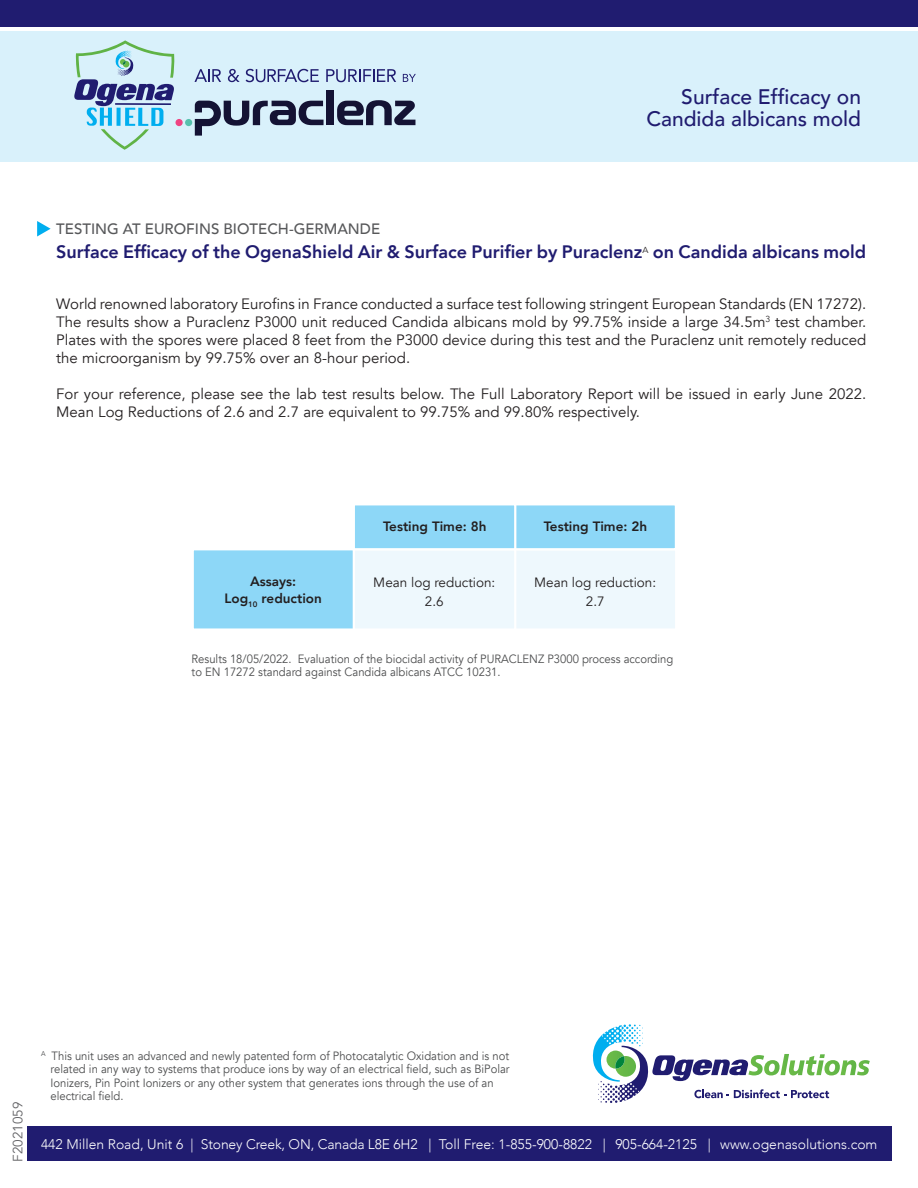
<style>
.page{position:relative;width:918px;height:1188px;background:#fff}
.page>*{position:absolute;margin:0;border:0;box-sizing:border-box;transform-origin:0 0}
.Title_page_titles{font:500 21px/22.5px "Avenir";color:#201c70;text-align:right}
.t1{font:800 18px "Avenir";color:#201c70}
.t2{font:15px/18px "Avenir";color:#231f20;text-align:justify}
.t3{font:500 15px "Avenir";color:#57585a}
.t4{font:300 13.95px "Avenir";color:#fff}
.t5{font:800 13.5px "Avenir";color:#231f20}
.t6{font:13.5px "Avenir";color:#231f20}
.t7{font:13.5px "Avenir";color:#636366}
.t8{font:12px/13.5px "Avenir";color:#4b4c4d;scale:.94 1}
</style>
<div class="page">
<div style="left:27px;top:1126px;width:864px;height:35px;background:#201c70"></div>
<svg style="left:593px;top:1024px;width:277px;height:79px"></svg>
<div style="left:0;top:0;width:918px;height:27px;background:#201c70"></div>
<div style="left:0;top:31px;width:918px;height:131px;background:#d9f1fb"></div>
<svg style="left:74px;top:40px;width:101px;height:110px"></svg>
<hr style="left:115px;top:103px;width:56px;height:2px;background:#201c70">
<div style="left:176px;top:119px;width:7px;height:7px;background:#ef4482;border-radius:50%"></div>
<div style="left:185px;top:119px;width:7px;height:7px;background:#57c1ad;border-radius:50%"></div>
<svg style="left:195px;top:101px;width:129px;height:35px"></svg>
<div style="left:326px;top:90px;width:8px;height:35px;background:#141334"></div>
<svg style="left:337px;top:100px;width:78px;height:25px"></svg>
<svg style="left:195px;top:69px;width:26px;height:13px"></svg>
<svg style="left:228px;top:69px;width:12px;height:13px"></svg>
<svg style="left:246px;top:69px;width:73px;height:13px"></svg>
<svg style="left:326px;top:69px;width:70px;height:13px"></svg>
<svg style="left:403px;top:74px;width:13px;height:8px"></svg>
<svg style="left:37px;top:221px;width:14px;height:16px"></svg>
<div style="left:514px;top:548px;width:163px;height:83px;background:#eef8fd;border:2px solid #fff"></div>
<div style="left:192px;top:548px;width:163px;height:83px;background:#8dd7f7;border:2px solid #fff"></div>
<div style="left:353px;top:548px;width:163px;height:83px;background:#eef8fd;border:2px solid #fff"></div>
<div style="left:513px;top:503px;width:164px;height:47px;background:#8dd7f7;border:2px solid #fff"></div>
<div style="left:353px;top:503px;width:163px;height:47px;background:#8dd7f7;border:2px solid #fff"></div>
<p class="Title_page_titles" style="left:646px;top:84px;width:216px">Surface Efficacy on<br>Candida albicans mold</p>
<p class="t3" style="left:56px;top:216px;width:325px">TESTING AT EUROFINS BIOTECH-GERMANDE</p>
<p class="t1" style="left:56px;top:238px;width:812px">Surface Efficacy of the OgenaShield Air &amp; Surface Purifier by Puraclenz<sup>A</sup> on Candida albicans mold</p>
<p class="t2" style="left:56px;top:295px;width:812px">World renowned laboratory Eurofins in France conducted a surface test following stringent European Standards (EN 17272).<br>The results show a Puraclenz P3000 unit reduced Candida albicans mold by 99.75% inside a large 34.5m<sup>3</sup> test chamber.<br>Plates with the spores were placed 8 feet from the P3000 device during this test and the Puraclenz unit remotely reduced the microorganism by 99.75% over an 8-hour period.</p>
<p class="t2" style="left:56px;top:385px;width:811px">For your reference, please see the lab test results below. The Full Laboratory Report will be issued in early June 2022.<br>Mean Log Reductions of 2.6 and 2.7 are equivalent to 99.75% and 99.80% respectively.</p>
<p class="t5" style="left:250px;top:571px;width:47px">Assays:</p>
<p class="t5" style="left:225px;top:588px;width:99px">Log<sub>10</sub> reduction</p>
<p class="t5" style="left:383px;top:516px;width:105px">Testing Time: 8h</p>
<p class="t5" style="left:544px;top:516px;width:105px">Testing Time: 2h</p>
<p class="t6" style="left:373px;top:574px;width:124px">Mean log reduction:</p>
<p class="t6" style="left:425px;top:593px;width:20px">2.6</p>
<p class="t6" style="left:534px;top:574px;width:124px">Mean log reduction:</p>
<p class="t6" style="left:586px;top:593px;width:20px">2.7</p>
<p class="t8" style="left:192px;top:652px;width:514px">Results 18/05/2022. Evaluation of the biocidal activity of PURACLENZ P3000 process according to EN 17272 standard against Candida albicans ATCC 10231.</p>
<p class="t7" style="left:10px;top:1162px;width:62px;rotate:-90deg">F2021059</p>
<p class="t8" style="left:51px;top:1049px;width:490px;text-indent:-9px"><sup>A</sup> This unit uses an advanced and newly patented form of Photocatalytic Oxidation and is not related in any way to systems that produce ions by way of an electrical field, such as BiPolar Ionizers, Pin Point Ionizers or any other system that generates ions through the use of an electrical field.</p>
<p class="t4" style="left:41px;top:1136px;width:838px">442 Millen Road, Unit 6 | Stoney Creek, ON, Canada L8E 6H2 | Toll Free: 1-855-900-8822 | 905-664-2125 | www.ogenasolutions.com</p>
</div>
